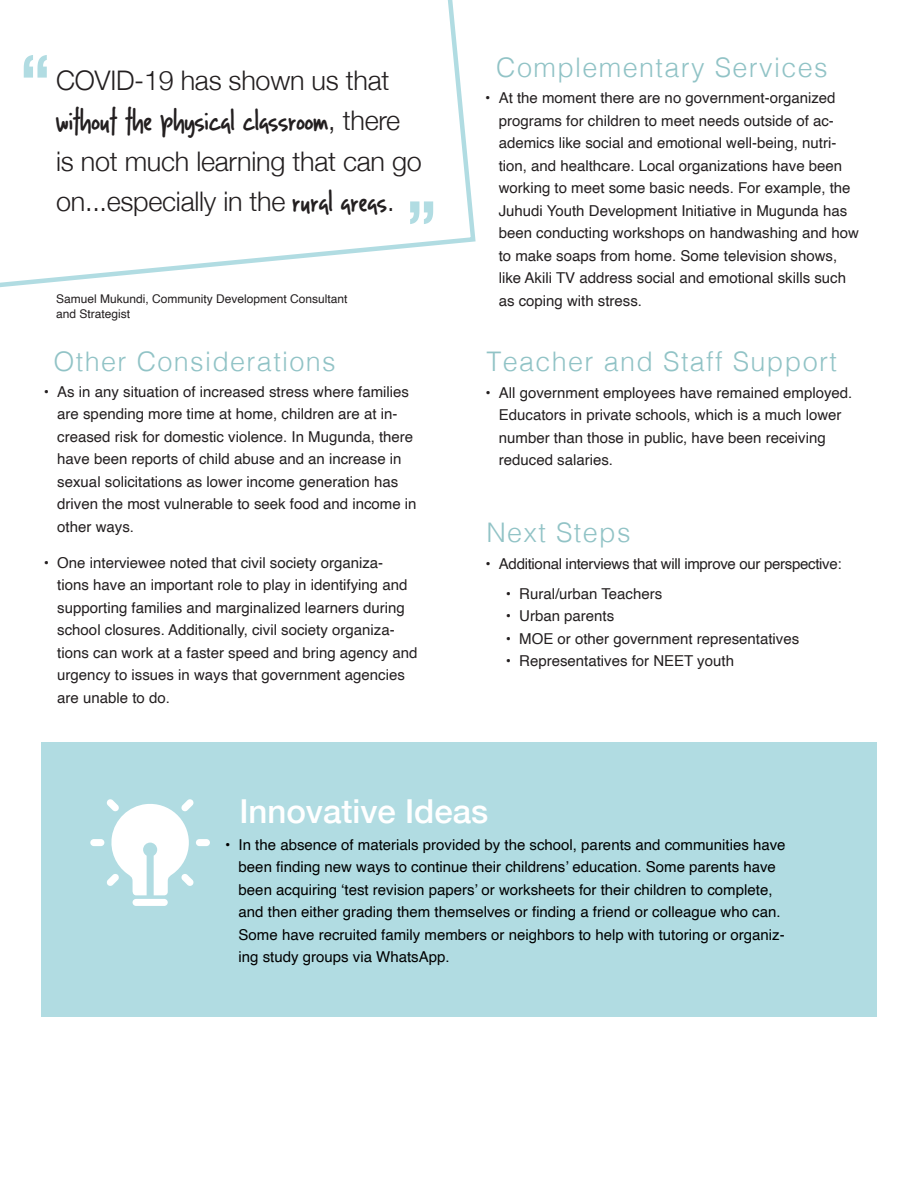
<style>
.page{position:relative;width:918px;height:1188px;background:#fff}
.page>*{position:absolute;margin:0;border:0;box-sizing:border-box;transform-origin:0 0}
.t1{font:700 condensed 70.5px "Helvetica Neue";color:#b1dce2}
.t2{font:500 33px "Helvetica Neue";color:#fff}
.t3{font:30px "Lightupthe World";letter-spacing:-.01em;color:#231f20}
.t4{font:300 27px/40.5px "Helvetica Neue";letter-spacing:-.01em;color:#231f20}
.t5{font:300 27px "Helvetica";letter-spacing:.05em;color:#91c3c6}
.t6{font:15px/22.5px "Helvetica";color:#231f20}
.t7{font:15px/22.5px "Helvetica";color:#000}
.t8{font:15px "Helvetica";letter-spacing:-.02em;color:#231f20}
.t9{font:12px/14.4px "Helvetica";color:#231f20}
.s1{font-family:"Helvetica Neue";font-weight:300;font-size:27px}
.s2{font-family:"Lightupthe World";font-weight:400;font-size:30px}
</style>
<div class="page">
<svg style="left:0;top:0;width:476px;height:288px"></svg>
<div style="left:41px;top:743px;width:836px;height:274px;background:#b1dce2"></div>
<div style="left:133px;top:899px;width:35px;height:7px;background:#fff;border-radius:4px"></div>
<div style="left:90px;top:839px;width:14px;height:7px;background:#fff;border-radius:4px"></div>
<div style="left:196px;top:839px;width:14px;height:7px;background:#fff;border-radius:4px"></div>
<svg style="left:106px;top:799px;width:88px;height:96px"></svg>
<p class="t1" style="left:19px;top:22px;width:34px">“</p>
<p class="t4" style="left:56px;top:58px;width:335px">COVID-19 has shown us that</p>
<p class="t3" style="left:56px;top:98px;width:346px">without the physical classroom<span class="s1">, there</span></p>
<p class="t4" style="left:56px;top:139px;width:367px">is not much learning that can go on...especially in the <span class="s2">rural areas</span>.</p>
<p class="t1" style="left:438px;top:257px;width:34px;rotate:-180deg">“</p>
<p class="t9" style="left:56px;top:292px;width:293px">Samuel Mukundi, Community Development Consultant and Strategist</p>
<p class="t5" style="left:54px;top:338px;width:284px">Other Considerations</p>
<p class="t6" style="left:57px;top:381px;width:361px;text-indent:-14px">• As in any situation of increased stress where families are spending more time at home, children are at in&shy;creased risk for domestic violence. In Mugunda, there have been reports of child abuse and an increase in sexual solicitations as lower income generation has driven the most vulnerable to seek food and income in other ways.</p>
<p class="t6" style="left:57px;top:552px;width:362px;text-indent:-14px">• One interviewee noted that civil society organiza&shy;tions have an important role to play in identifying and supporting families and marginalized learners during school closures. Additionally, civil society organiza&shy;tions can work at a faster speed and bring agency and urgency to issues in ways that government agencies are unable to do.</p>
<p class="t5" style="left:496px;top:44px;width:333px">Complementary Services</p>
<p class="t6" style="left:499px;top:87px;width:362px;text-indent:-14px">• At the moment there are no government-organized programs for children to meet needs outside of ac&shy;ademics like social and emotional well-being, nutri&shy;tion, and healthcare. Local organizations have been working to meet some basic needs. For example, the Juhudi Youth Development Initiative in Mugunda has been conducting workshops on handwashing and how to make soaps from home. Some television shows, like Akili TV address social and emotional skills such as coping with stress.</p>
<p class="t5" style="left:486px;top:338px;width:352px">Teacher and Staff Support</p>
<p class="t6" style="left:499px;top:381px;width:355px;text-indent:-14px">• All government employees have remained employed.<br>Educators in private schools, which is a much lower number than those in public, have been receiving reduced salaries.</p>
<p class="t5" style="left:486px;top:510px;width:146px">Next Steps</p>
<p class="t8" style="left:485px;top:552px;width:358px">• Additional interviews that will improve our perspective:</p>
<p class="t6" style="left:506px;top:582px;width:158px">• Rural/urban Teachers</p>
<p class="t6" style="left:506px;top:605px;width:110px">• Urban parents</p>
<p class="t6" style="left:506px;top:627px;width:295px">• MOE or other government representatives</p>
<p class="t6" style="left:506px;top:650px;width:230px">• Representatives for NEET youth</p>
<p class="t2" style="left:239px;top:784px;width:250px">Innovative Ideas</p>
<p class="t7" style="left:239px;top:834px;width:548px;text-indent:-14px">• In the absence of materials provided by the school, parents and communities have been finding new ways to continue their childrens’ education. Some parents have been acquiring ‘test revision papers’ or worksheets for their children to complete, and then either grading them themselves or finding a friend or colleague who can.<br>Some have recruited family members or neighbors to help with tutoring or organiz&shy;ing study groups via WhatsApp.</p>
</div>
